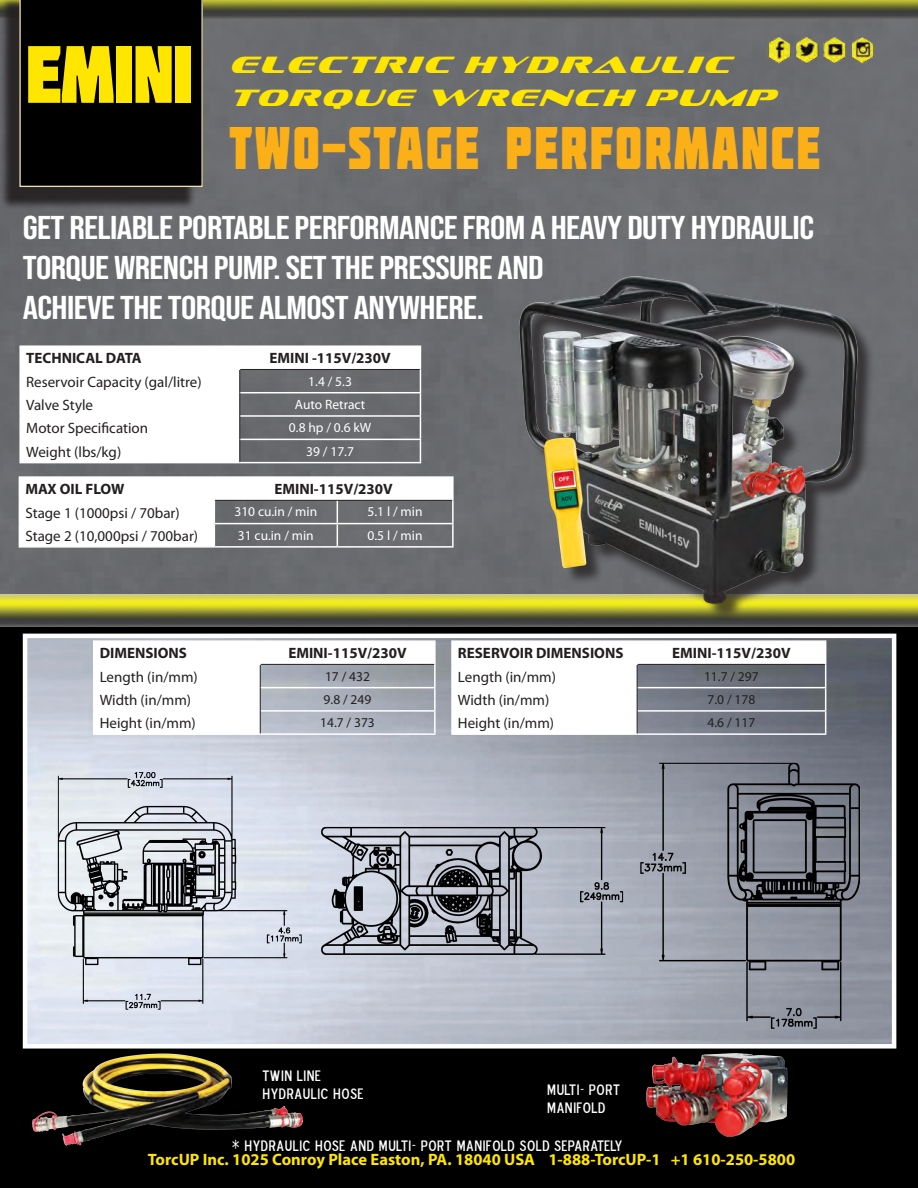
<style>
.page{position:relative;width:918px;height:1188px;background:#fff}
.page>*{position:absolute;margin:0;border:0;box-sizing:border-box;transform-origin:0 0}
.t1{font:81px "Molot";letter-spacing:-.02em;color:#ffe601;scale:.85 1}
.t2{font:60px "Molot";letter-spacing:.05em;color:#fbb017;scale:.75 1}
.t3{font:33px/39.6px "Bebas Neue";letter-spacing:-.015em;color:#fff;scale:1.16 1}
.t4{font:italic 24px "Sofachrome Rg";letter-spacing:.13em;color:#ffe601}
.t5{font:700 16.5px "Myriad Pro";color:#ffe601}
.t6{font:15px "Myriad Pro";color:#231f20}
.t7{font:700 15px "Myriad Pro";color:#231f20}
.t8{font:15px "Blue Highway D Type";letter-spacing:.06em;color:#fff}
.t9{font:13.5px "Myriad Pro";color:#fff}
.t10{font:13.5px "Myriad Pro";color:#231f20}
</style>
<div class="page">
<div style="left:0;top:626px;width:918px;height:562px;background:#000"></div>
<div style="left:0;top:19px;width:918px;height:575px;background:#6a6c70"></div>
<img style="left:28px;top:639px;width:863px;height:405px">
<div style="left:23px;top:634px;width:873px;height:415px;border:4px solid #fff"></div>
<img style="left:203px;top:0;width:715px;height:19px">
<hr style="left:93px;top:640px;width:167px;height:2px;background:#fff">
<hr style="left:260px;top:640px;width:176px;height:2px;background:#fff">
<hr style="left:434px;top:642px;width:2px;height:22px;background:#fff">
<hr style="left:434px;top:664px;width:2px;height:23px;background:#fff">
<hr style="left:261px;top:687px;width:175px;height:1px;background:#fff">
<hr style="left:434px;top:688px;width:2px;height:22px;background:#fff">
<hr style="left:261px;top:710px;width:175px;height:2px;background:#fff">
<hr style="left:434px;top:712px;width:2px;height:21px;background:#fff">
<hr style="left:93px;top:733px;width:167px;height:2px;background:#fff">
<hr style="left:260px;top:733px;width:176px;height:2px;background:#fff">
<svg style="left:93px;top:642px;width:342px;height:92px"></svg>
<hr style="left:94px;top:664px;width:167px;height:1px;background:#fff">
<svg style="left:21px;top:347px;width:399px;height:115px"></svg>
<hr style="left:19px;top:345px;width:221px;height:2px;background:#fff">
<hr style="left:19px;top:347px;width:2px;height:22px;background:#fff">
<hr style="left:240px;top:345px;width:181px;height:2px;background:#fff">
<hr style="left:19px;top:369px;width:2px;height:23px;background:#fff">
<hr style="left:19px;top:392px;width:220px;height:1px;background:#fff">
<hr style="left:19px;top:393px;width:2px;height:22px;background:#fff">
<hr style="left:240px;top:392px;width:181px;height:1px;background:#fff">
<hr style="left:19px;top:415px;width:220px;height:2px;background:#fff">
<hr style="left:19px;top:417px;width:2px;height:22px;background:#fff">
<hr style="left:240px;top:415px;width:181px;height:2px;background:#fff">
<hr style="left:19px;top:439px;width:220px;height:1px;background:#fff">
<hr style="left:19px;top:440px;width:2px;height:22px;background:#fff">
<hr style="left:240px;top:439px;width:181px;height:1px;background:#fff">
<svg style="left:420px;top:347px;width:1px;height:115px"></svg>
<hr style="left:19px;top:462px;width:221px;height:1px;background:#fff">
<hr style="left:240px;top:462px;width:181px;height:1px;background:#fff">
<hr style="left:240px;top:369px;width:180px;height:1px;background:#231f20">
<svg style="left:239px;top:347px;width:1px;height:115px"></svg>
<hr style="left:21px;top:369px;width:219px;height:1px;background:#fff">
<img style="left:0;top:594px;width:918px;height:32px">
<div style="left:0;top:0;width:196px;height:210px;background:#231f20;opacity:.9"></div>
<div style="left:19px;top:0;width:184px;height:187px;background:#000"></div>
<img style="left:764px;top:33px;width:113px;height:34px">
<hr style="left:451px;top:640px;width:186px;height:2px;background:#fff">
<hr style="left:451px;top:642px;width:2px;height:22px;background:#fff">
<hr style="left:637px;top:640px;width:189px;height:2px;background:#fff">
<hr style="left:451px;top:664px;width:2px;height:23px;background:#fff">
<hr style="left:451px;top:687px;width:186px;height:1px;background:#fff">
<hr style="left:451px;top:688px;width:2px;height:22px;background:#fff">
<hr style="left:451px;top:710px;width:186px;height:2px;background:#fff">
<hr style="left:451px;top:712px;width:2px;height:21px;background:#fff">
<hr style="left:451px;top:733px;width:186px;height:2px;background:#fff">
<hr style="left:637px;top:733px;width:189px;height:2px;background:#fff">
<svg style="left:453px;top:642px;width:373px;height:92px"></svg>
<hr style="left:453px;top:664px;width:185px;height:1px;background:#fff">
<hr style="left:19px;top:476px;width:195px;height:2px;background:#fff">
<hr style="left:214px;top:476px;width:123px;height:2px;background:#fff">
<hr style="left:337px;top:476px;width:117px;height:2px;background:#fff">
<hr style="left:452px;top:478px;width:2px;height:22px;background:#fff">
<hr style="left:452px;top:500px;width:2px;height:23px;background:#fff">
<hr style="left:337px;top:523px;width:117px;height:1px;background:#fff">
<svg style="left:19px;top:478px;width:434px;height:68px"></svg>
<hr style="left:452px;top:524px;width:2px;height:22px;background:#fff">
<hr style="left:19px;top:546px;width:195px;height:2px;background:#fff">
<hr style="left:214px;top:546px;width:123px;height:2px;background:#fff">
<hr style="left:337px;top:546px;width:117px;height:2px;background:#fff">
<hr style="left:215px;top:500px;width:122px;height:1px;background:#231f20">
<hr style="left:337px;top:500px;width:115px;height:1px;background:#231f20">
<hr style="left:20px;top:500px;width:194px;height:1px;background:#fff">
<img style="left:10px;top:1050px;width:312px;height:138px">
<img style="left:646px;top:1054px;width:141px;height:82px">
<img style="left:311px;top:816px;width:322px;height:149px">
<img style="left:48px;top:765px;width:263px;height:250px">
<img style="left:633px;top:754px;width:240px;height:275px">
<div style="left:522px;top:279px;width:353px;height:343px;background:#231f20;opacity:.75"></div>
<img style="left:510px;top:265px;width:359px;height:345px">
<p class="t1" style="left:25px;top:26px;width:199px">EMINI</p>
<p class="t4" style="left:228px;top:49px;width:502px">ELECTRIC HYDRAULIC</p>
<p class="t4" style="left:228px;top:82px;width:546px">TORQUE WRENCH PUMP</p>
<p class="t2" style="left:230px;top:113px;width:789px">TWO-STAGE PERFORMANCE</p>
<p class="t3" style="left:23px;top:208px;width:684px">GET RELIABLE PORTABLE PERFORMANCE FROM A HEAVY DUTY HYDRAULIC<br>TORQUE WRENCH PUMP. SET THE PRESSURE AND</p>
<p class="t3" style="left:23px;top:287px;width:399px">ACHIEVE THE TORQUE ALMOST ANYWHERE.</p>
<p class="t7" style="left:26px;top:349px;width:117px">TECHNICAL DATA</p>
<p class="t7" style="left:269px;top:349px;width:123px">EMINI -115V/230V</p>
<p class="t6" style="left:26px;top:372px;width:177px">Reservoir Capacity (gal/litre)</p>
<p class="t9" style="left:308px;top:373px;width:45px">1.4 / 5.3</p>
<p class="t6" style="left:26px;top:396px;width:68px">Valve Style</p>
<p class="t9" style="left:295px;top:396px;width:72px">Auto Retract</p>
<p class="t6" style="left:26px;top:419px;width:124px">Motor Specification</p>
<p class="t9" style="left:289px;top:419px;width:84px">0.8 hp / 0.6 kW</p>
<p class="t6" style="left:26px;top:442px;width:97px">Weight (lbs/kg)</p>
<p class="t9" style="left:306px;top:443px;width:49px">39 / 17.7</p>
<p class="t7" style="left:25px;top:480px;width:101px">MAX OIL FLOW</p>
<p class="t7" style="left:274px;top:480px;width:120px">EMINI-115V/230V</p>
<p class="t6" style="left:25px;top:503px;width:156px">Stage 1 (1000psi / 70bar)</p>
<p class="t9" style="left:234px;top:504px;width:84px">310 cu.in / min</p>
<p class="t9" style="left:368px;top:504px;width:56px">5.1 l / min</p>
<p class="t6" style="left:25px;top:527px;width:174px">Stage 2 (10,000psi / 700bar)</p>
<p class="t9" style="left:238px;top:527px;width:77px">31 cu.in / min</p>
<p class="t9" style="left:368px;top:527px;width:56px">0.5 l / min</p>
<p class="t7" style="left:100px;top:644px;width:89px">DIMENSIONS</p>
<p class="t7" style="left:288px;top:644px;width:120px">EMINI-115V/230V</p>
<p class="t6" style="left:100px;top:667px;width:100px">Length (in/mm)</p>
<p class="t10" style="left:325px;top:668px;width:46px">17 / 432</p>
<p class="t6" style="left:100px;top:691px;width:93px">Width (in/mm)</p>
<p class="t10" style="left:324px;top:691px;width:49px">9.8 / 249</p>
<p class="t6" style="left:100px;top:714px;width:98px">Height (in/mm)</p>
<p class="t10" style="left:320px;top:714px;width:56px">14.7 / 373</p>
<p class="t7" style="left:458px;top:644px;width:167px">RESERVOIR DIMENSIONS</p>
<p class="t7" style="left:672px;top:644px;width:120px">EMINI-115V/230V</p>
<p class="t6" style="left:458px;top:667px;width:100px">Length (in/mm)</p>
<p class="t10" style="left:704px;top:668px;width:56px">11.7 / 297</p>
<p class="t6" style="left:458px;top:691px;width:93px">Width (in/mm)</p>
<p class="t10" style="left:708px;top:691px;width:49px">7.0 / 178</p>
<p class="t6" style="left:458px;top:714px;width:98px">Height (in/mm)</p>
<p class="t10" style="left:708px;top:714px;width:49px">4.6 / 117</p>
<p class="t8" style="left:263px;top:1067px;width:60px">TWIN LINE</p>
<p class="t8" style="left:263px;top:1085px;width:102px">HYDRAULIC HOSE</p>
<p class="t8" style="left:547px;top:1080px;width:74px">MULTI- PORT</p>
<p class="t8" style="left:547px;top:1098px;width:60px">MANIFOLD</p>
<p class="t8" style="left:232px;top:1136px;width:391px">* HYDRAULIC HOSE AND MULTI- PORT MANIFOLD SOLD SEPARATELY</p>
<p class="t5" style="left:148px;top:1149px;width:649px">TorcUP Inc. 1025 Conroy Place Easton, PA. 18040 USA 1-888-TorcUP-1 +1 610-250-5800</p>
</div>
